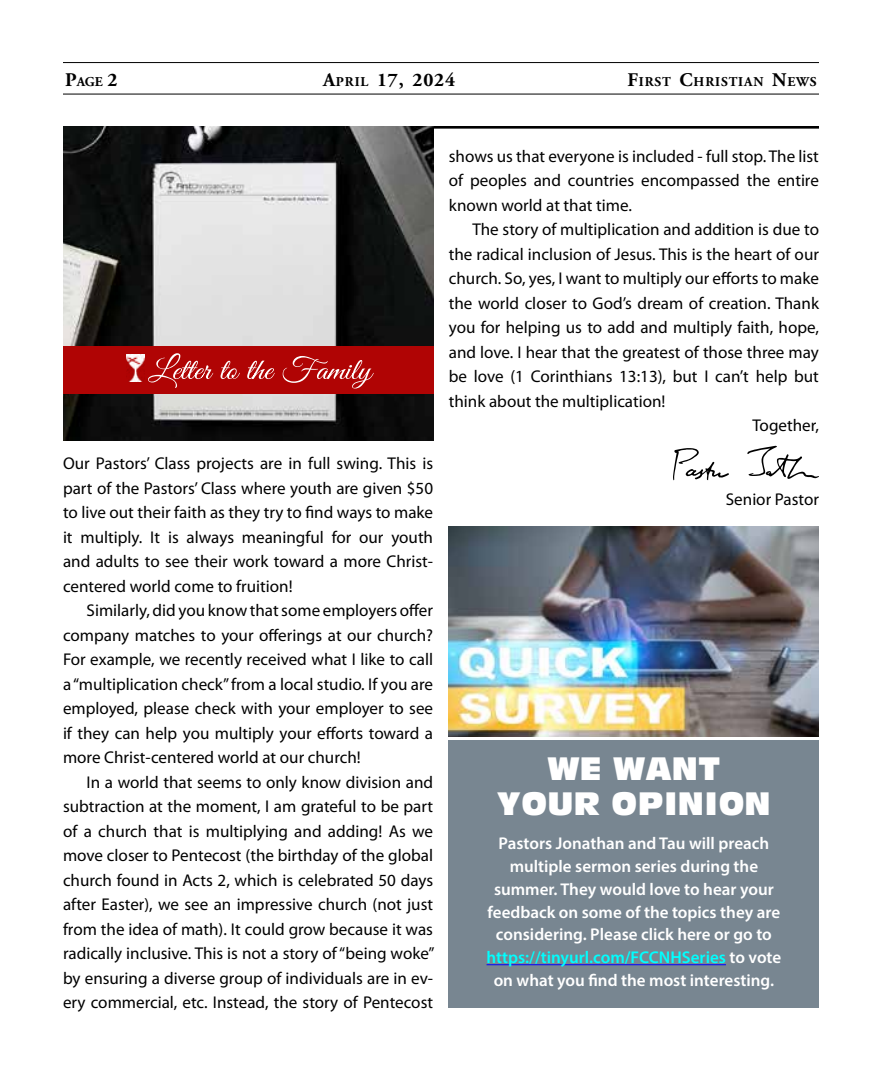
<style>
.page{position:relative;width:882px;height:1071px;background:#fff}
.page>*{position:absolute;margin:0;border:0;box-sizing:border-box;transform-origin:0 0}
.t1{font:31.5px/35px "Antique Olive Compact";color:#fff;text-align:center}
.t2{font:700 19.25px "Adobe Garamond Pro";letter-spacing:.045em;color:#000}
.t3{font:17.15px/24.5px "Myriad Pro";color:#000;text-align:justify}
.t4{font:600 17.15px/22.8px "Myriad Pro";color:#fff;text-align:center}
.t5{font:700 13.47px "Adobe Garamond Pro";letter-spacing:.065em;color:#000}
.s1{font-size:19.25px}
.s2{font-size:13.47px}
.s3{color:#0ff}
</style>
<div class="page">
<hr style="left:63px;top:94px;width:756px;height:1px;background:#000">
<hr style="left:63px;top:62px;width:756px;height:1px;background:#000">
<svg style="left:747px;top:446px;width:72px;height:33px"></svg>
<svg style="left:673px;top:448px;width:56px;height:32px"></svg>
<hr style="left:63px;top:126px;width:756px;height:3px;background:#000">
<img style="left:63px;top:126px;width:370px;height:315px">
<div style="left:63px;top:346px;width:370px;height:48px;background:#b00404"></div>
<img style="left:126px;top:355px;width:18px;height:27px">
<svg style="left:148px;top:353px;width:226px;height:36px"></svg>
<img style="left:449px;top:527px;width:370px;height:209px">
<div style="left:449px;top:740px;width:370px;height:268px;background:#788691"></div>
<hr style="left:487px;top:964px;width:239px;height:1px;background:#00f">
<p class="t5" style="left:65px;top:73px;width:54px"><span class="s1">P</span>AGE <span class="s1">2</span></p>
<p class="t2" style="left:323px;top:68px;width:134px">A<span class="s2">PRIL</span> 17, 2024</p>
<p class="t5" style="left:627px;top:73px;width:191px"><span class="s1">F</span>IRST <span class="s1">C</span>HRISTIAN <span class="s1">N</span>EWS</p>
<p class="t3" style="left:63px;top:451px;width:372px">Our Pastors’ Class projects are in full swing. This is part of the Pastors’ Class where youth are given $50 to live out their faith as they try to find ways to make it multiply. It is always meaningful for our youth and adults to see their work toward a more Christ&shy;centered world come to fruition!</p>
<p class="t3" style="left:63px;top:598px;width:372px;text-indent:24px">Similarly, did you know that some employers offer company matches to your offerings at our church?<br>For example, we recently received what I like to call a “multiplication check” from a local studio. If you are employed, please check with your employer to see if they can help you multiply your efforts toward a more Christ-centered world at our church!</p>
<p class="t3" style="left:63px;top:769px;width:373px;text-indent:24px">In a world that seems to only know division and subtraction at the moment, I am grateful to be part of a church that is multiplying and adding! As we move closer to Pentecost (the birthday of the global church found in Acts 2, which is celebrated 50 days after Easter), we see an impressive church (not just from the idea of math). It could grow because it was radically inclusive. This is not a story of “being woke” by ensuring a diverse group of individuals are in ev&shy;ery commercial, etc. Instead, the story of Pentecost</p>
<p class="t3" style="left:449px;top:144px;width:372px">shows us that everyone is included - full stop. The list of peoples and countries encompassed the entire known world at that time.</p>
<p class="t3" style="left:472px;top:217px;width:348px">The story of multiplication and addition is due to</p>
<p class="t3" style="left:449px;top:242px;width:372px">the radical inclusion of Jesus. This is the heart of our</p>
<p class="t3" style="left:449px;top:266px;width:372px">church. So, yes, I want to multiply our efforts to make</p>
<p class="t3" style="left:449px;top:291px;width:372px">the world closer to God’s dream of creation. Thank</p>
<p class="t3" style="left:449px;top:315px;width:372px">you for helping us to add and multiply faith, hope,</p>
<p class="t3" style="left:449px;top:340px;width:372px">and love. I hear that the greatest of those three may</p>
<p class="t3" style="left:449px;top:364px;width:372px">be love (1 Corinthians 13:13), but I can’t help but</p>
<p class="t3" style="left:449px;top:389px;width:218px">think about the multiplication!</p>
<p class="t3" style="left:752px;top:413px;width:68px">Together,</p>
<p class="t3" style="left:726px;top:487px;width:95px">Senior Pastor</p>
<h1 class="t1" style="left:497px;top:751px;width:275px">WE WANT<br>YOUR OPINION</h1>
<p class="t4" style="left:487px;top:832px;width:296px">Pastors Jonathan and Tau will preach multiple sermon series during the summer. They would love to hear your feedback on some of the topics they are considering. Please click here or go to <span class="s3">https://tinyurl.com/FCCNHSeries</span> to vote on what you find the most interesting.</p>
</div>
